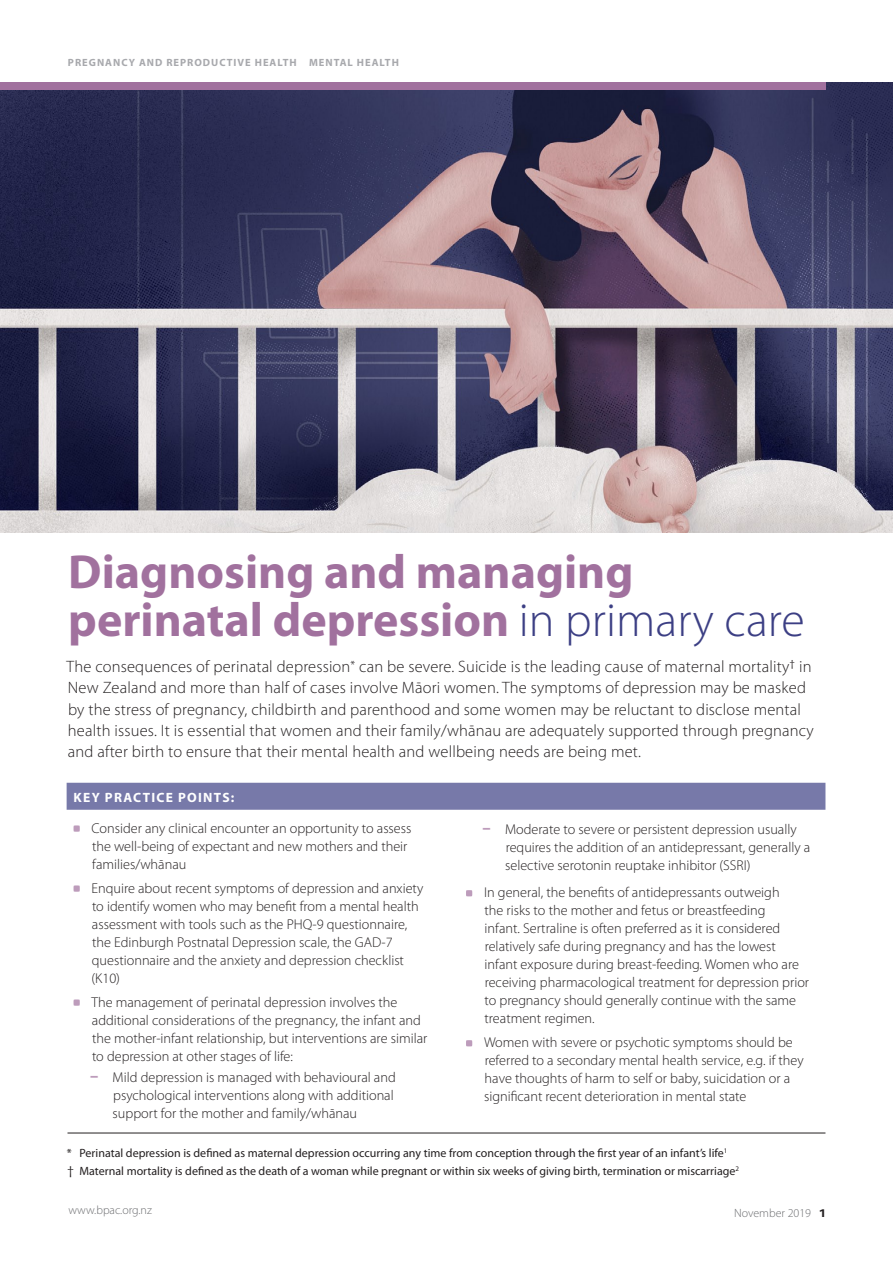
<style>
.page{position:relative;width:893px;height:1263px;background:#fff}
.page>*{position:absolute;margin:0;border:0;box-sizing:border-box;transform-origin:0 0}
.t1{font:700 48px/48px "Myriad Pro";color:#a1719e}
.Introduction{font:300 16.5px/21px "Myriad Pro";letter-spacing:.01em;color:#231f20}
.Key_Concepts_Bullets{font:300 14.25px/18px "Myriad Pro";color:#231f20}
.Key_Concepts_Heading{font:700 13.5px "Myriad Pro";letter-spacing:.095em;color:#fff}
.Footnote{font:12px "Myriad Pro";color:#231f20}
.t2{font:300 12px "Myriad Pro";color:#6c6d70}
.Key_Concepts_Heading-2{font:700 10.5px "Myriad Pro";letter-spacing:.095em;color:#a8a9ad}
.s1{font-weight:300;color:#3c3f84}
.s2{font-weight:900;font-size:16.5px;color:#bd9cbb}
.s3{font-family:"Lato"}
.s4{font-weight:600;font-size:15.75px;color:#231f20}
</style>
<div class="page">
<img style="left:0;top:83px;width:893px;height:449px">
<div style="left:0;top:83px;width:825px;height:7px;background:#a1719e"></div>
<svg style="left:73px;top:825px;width:7px;height:7px"></svg>
<svg style="left:73px;top:885px;width:7px;height:7px"></svg>
<svg style="left:73px;top:999px;width:7px;height:7px"></svg>
<svg style="left:466px;top:890px;width:6px;height:6px"></svg>
<svg style="left:466px;top:1040px;width:6px;height:6px"></svg>
<div style="left:67px;top:783px;width:758px;height:27px;background:#7779a9"></div>
<hr style="left:68px;top:1133px;width:757px;height:1px;background:#231f20">
<p class="Key_Concepts_Heading-2" style="left:68px;top:55px;width:332px">PREGNANCY AND REPRODUCTIVE HEALTH MENTAL HEALTH</p>
<p class="t1" style="left:68px;top:546px;width:738px">DIAGNOSING AND MANAGING<br>PERINATAL DEPRESSION <span class="s1">in primary care</span></p>
<p class="Introduction" style="left:67px;top:656px;width:749px">The consequences of perinatal depression<sup>*</sup> can be severe. Suicide is the leading cause of maternal mortality<sup>†</sup> in New Zealand and more than half of cases involve Māori women. The symptoms of depression may be masked by the stress of pregnancy, childbirth and parenthood and some women may be reluctant to disclose mental health issues. It is essential that women and their family/whānau are adequately supported through pregnancy and after birth to ensure that their mental health and wellbeing needs are being met.</p>
<p class="Key_Concepts_Heading" style="left:74px;top:788px;width:162px">KEY PRACTICE POINTS:</p>
<p class="Key_Concepts_Bullets" style="left:91px;top:819px;width:321px">Consider any clinical encounter an opportunity to assess the well-being of expectant and new mothers and their families/whānau</p>
<p class="Key_Concepts_Bullets" style="left:91px;top:879px;width:333px">Enquire about recent symptoms of depression and anxiety to identify women who may benefit from a mental health assessment with tools such as the PHQ-9 questionnaire, the Edinburgh Postnatal Depression scale, the GAD-7 questionnaire and the anxiety and depression checklist (K10)</p>
<p class="Key_Concepts_Bullets" style="left:91px;top:993px;width:337px">The management of perinatal depression involves the additional considerations of the pregnancy, the infant and the mother-infant relationship, but interventions are similar to depression at other stages of life:</p>
<p class="Key_Concepts_Bullets" style="left:113px;top:1068px;width:285px;text-indent:-23px"><span class="s2">–</span> Mild depression is managed with behavioural and psychological interventions along with additional support for the mother and family/whānau</p>
<p class="Key_Concepts_Bullets" style="left:505px;top:820px;width:307px;text-indent:-23px"><span class="s2">–</span> Moderate to severe or persistent depression usually requires the addition of an antidepressant, generally a selective serotonin reuptake inhibitor (SSRI)</p>
<p class="Key_Concepts_Bullets" style="left:484px;top:883px;width:327px">In general, the benefits of antidepressants outweigh<br>the risks to the mother and fetus or breastfeeding<br>infant. Sertraline is often preferred as it is considered relatively safe during pregnancy and has the lowest infant exposure during breast-feeding. Women who are receiving pharmacological treatment for depression prior to pregnancy should generally continue with the same treatment regimen.</p>
<p class="Key_Concepts_Bullets" style="left:484px;top:1033px;width:321px">Women with severe or psychotic symptoms should be referred to a secondary mental health service, e.g. if they have thoughts of harm to self or baby, suicidation or a significant recent deterioration in mental state</p>
<p class="Footnote" style="left:67px;top:1146px;width:662px">* Perinatal depression is defined as maternal depression occurring any time from conception through the first year of an infant’s life<sup>1</sup></p>
<p class="Footnote" style="left:67px;top:1164px;width:673px"><span class="s3">†</span> Maternal mortality is defined as the death of a woman while pregnant or within six weeks of giving birth, termination or miscarriage<sup>2</sup></p>
<p class="t2" style="left:69px;top:1202px;width:85px">www.bpac.org.nz</p>
<p class="t2" style="left:734px;top:1206px;width:93px">November 2019 <span class="s4">1</span></p>
</div>
